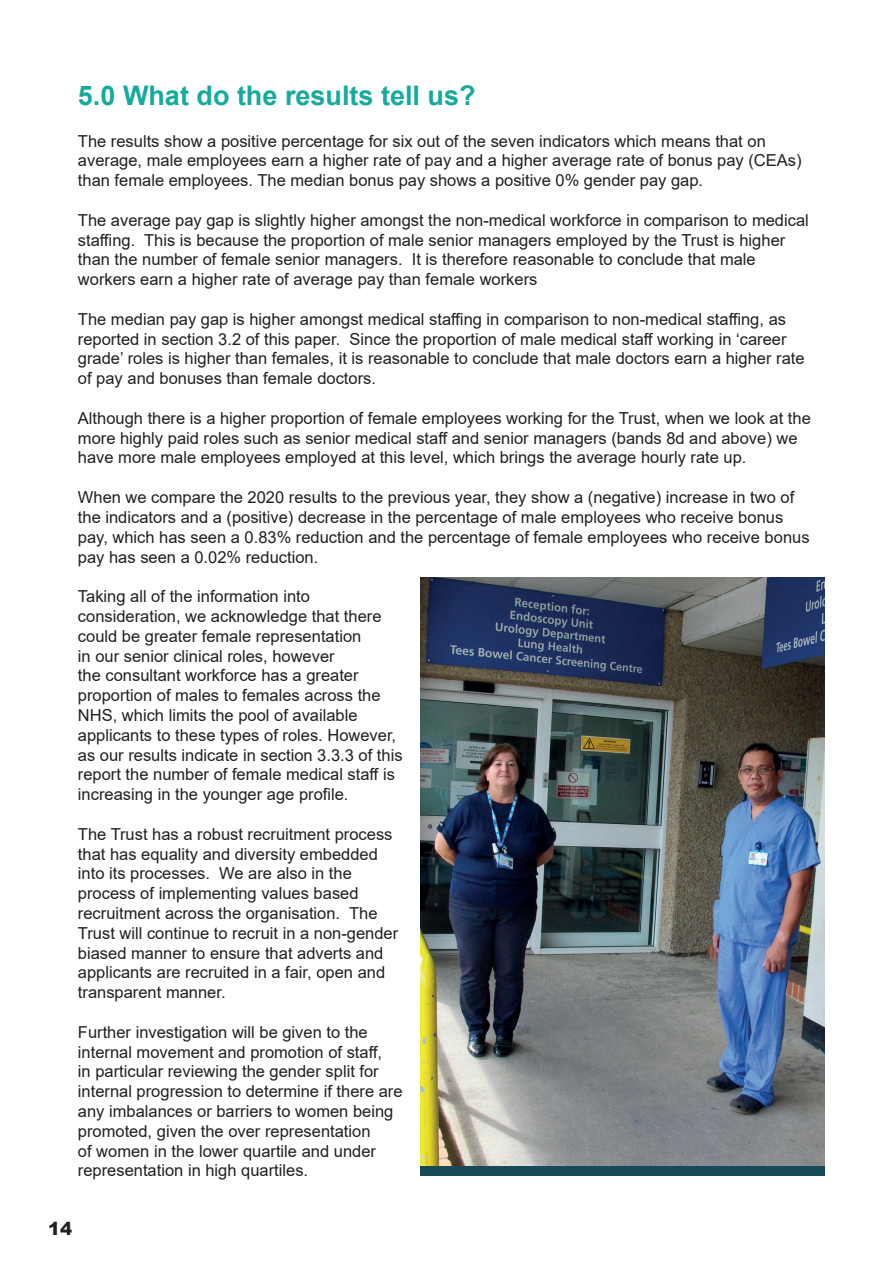
<style>
.page{position:relative;width:893px;height:1263px;background:#fff}
.page>*{position:absolute;margin:0;border:0;box-sizing:border-box;transform-origin:0 0}
.t1{font:700 27px "Arial";color:#15aa9d}
.t2{font:900 18px "Arial";color:#231f20}
.t3{font:16.5px/19.8px "Arial";color:#231f20}
</style>
<div class="page">
<img style="left:420px;top:577px;width:405px;height:589px">
<div style="left:420px;top:1166px;width:405px;height:9px;background:#164a59"></div>
<h2 class="t1" style="left:78px;top:77px;width:399px">5.0 What do the results tell us?</h2>
<p class="t3" style="left:78px;top:131px;width:725px">The results show a positive percentage for six out of the seven indicators which means that on average, male employees earn a higher rate of pay and a higher average rate of bonus pay (CEAs) than female employees. The median bonus pay shows a positive 0% gender pay gap.</p>
<p class="t3" style="left:78px;top:210px;width:732px">The average pay gap is slightly higher amongst the non-medical workforce in comparison to medical staffing. This is because the proportion of male senior managers employed by the Trust is higher than the number of female senior managers. It is therefore reasonable to conclude that male workers earn a higher rate of average pay than female workers</p>
<p class="t3" style="left:78px;top:309px;width:728px">The median pay gap is higher amongst medical staffing in comparison to non-medical staffing, as reported in section 3.2 of this paper. Since the proportion of male medical staff working in ‘career grade’ roles is higher than females, it is reasonable to conclude that male doctors earn a higher rate of pay and bonuses than female doctors.</p>
<p class="t3" style="left:78px;top:408px;width:734px">Although there is a higher proportion of female employees working for the Trust, when we look at the more highly paid roles such as senior medical staff and senior managers (bands 8d and above) we have more male employees employed at this level, which brings the average hourly rate up.</p>
<p class="t3" style="left:78px;top:487px;width:733px">When we compare the 2020 results to the previous year, they show a (negative) increase in two of the indicators and a (positive) decrease in the percentage of male employees who receive bonus pay, which has seen a 0.83% reduction and the percentage of female employees who receive bonus pay has seen a 0.02% reduction.</p>
<p class="t3" style="left:78px;top:586px;width:326px">Taking all of the information into consideration, we acknowledge that there could be greater female representation<br>in our senior clinical roles, however<br>the consultant workforce has a greater proportion of males to females across the NHS, which limits the pool of available applicants to these types of roles. However, as our results indicate in section 3.3.3 of this report the number of female medical staff is increasing in the younger age profile.</p>
<p class="t3" style="left:78px;top:824px;width:322px">The Trust has a robust recruitment process that has equality and diversity embedded into its processes. We are also in the process of implementing values based recruitment across the organisation. The Trust will continue to recruit in a non-gender biased manner to ensure that adverts and applicants are recruited in a fair, open and transparent manner.</p>
<p class="t3" style="left:78px;top:1022px;width:326px">Further investigation will be given to the internal movement and promotion of staff,<br>in particular reviewing the gender split for internal progression to determine if there are any imbalances or barriers to women being promoted, given the over representation<br>of women in the lower quartile and under representation in high quartiles.</p>
<p class="t2" style="left:48px;top:1215px;width:26px">14</p>
</div>
